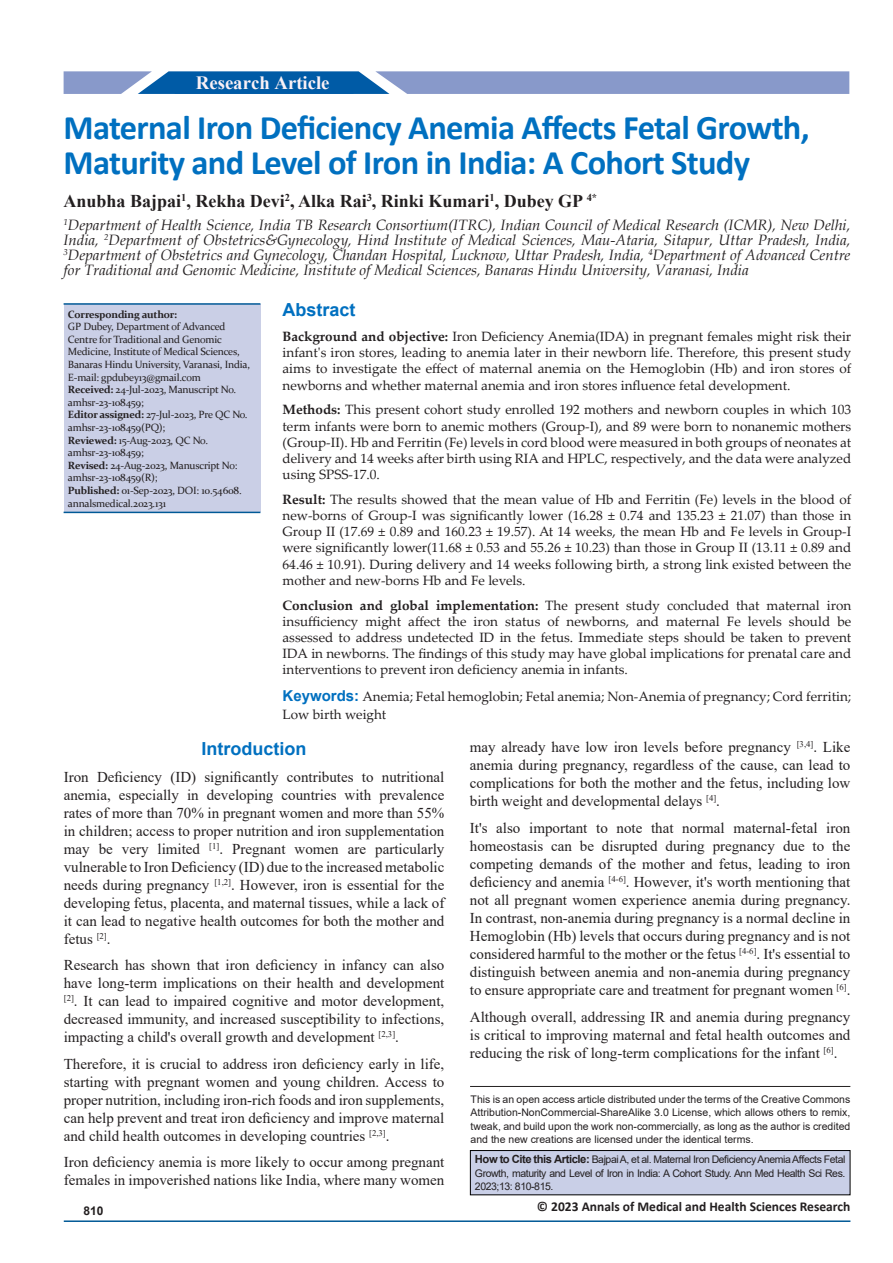
<style>
.page{position:relative;width:893px;height:1263px;background:#fff}
.page>*{position:absolute;margin:0;border:0;box-sizing:border-box;transform-origin:0 0}
.t1{font:700 34.5px/35px "Calibri";letter-spacing:-.02em;color:#0070c0}
.t2{font:700 18.75px "Times New Roman";color:#fff}
.t3{font:700 18.75px "Times New Roman";color:#faf1f6}
.heading_2{font:700 18px "Times New Roman";color:#231f20}
.Heading_1{font:700 18px "Arial";color:#0070c0}
.bd{font:15px/18px "Times New Roman";color:#231f20;text-align:justify}
.heading_2-2{font:italic 15px/15px "Book Antiqua";color:#231f20;text-align:justify}
.bd-2{font:13.5px/16.2px "Palatino Linotype";color:#231f20;text-align:justify}
.t4{font:700 13.5px "Calibri";color:#231f20}
.t5{font:700 12px "Arial";color:#231f20}
.SSH{font:10.5px/13.5px "Arial";letter-spacing:-.02em;color:#231f20;text-align:justify}
.t6{font:10.5px/12.6px "Constantia";letter-spacing:-.02em;color:#231f20}
.t7{font:700 10.5px "Constantia";letter-spacing:-.02em;color:#231f20}
.s1{font-weight:700}
.s2{font-family:"Arial";font-weight:700;font-size:15px;color:#0070c0}
.s3{font-weight:700;font-size:11.25px}
</style>
<div class="page">
<hr style="left:64px;top:1220px;width:786px;height:2px;background:#005996">
<svg style="left:64px;top:71px;width:785px;height:23px;background:#869ccb"></svg>
<div style="left:175px;top:72px;width:178px;height:22px;background:#005ba6"></div>
<div style="left:470px;top:1150px;width:380px;height:45px;background:#c9cfe7"></div>
<div style="left:470px;top:1150px;width:380px;height:45px;border:1px solid #000"></div>
<hr style="left:470px;top:1086px;width:380px;height:1px;background:#231f20">
<div style="left:64px;top:305px;width:196px;height:207px;background:#cacfe6"></div>
<hr style="left:64px;top:303px;width:196px;height:2px;background:#005996">
<hr style="left:64px;top:512px;width:196px;height:1px;background:#005996">
<p class="t2" style="left:200px;top:68px;width:129px">Original Article</p>
<p class="t3" style="left:196px;top:69px;width:75px">Research</p>
<p class="t1" style="left:64px;top:110px;width:748px">Maternal Iron Deficiency Anemia Affects Fetal Growth,<br>Maturity and Level of Iron in India: A Cohort Study</p>
<p class="heading_2" style="left:64px;top:188px;width:535px">Anubha Bajpai<sup>1</sup>, Rekha Devi<sup>2</sup>, Alka Rai<sup>3</sup>, Rinki Kumari<sup>1</sup>, Dubey GP <sup>4*</sup></p>
<p class="heading_2-2" style="left:64px;top:217px;width:788px"><sup>1</sup>Department of Health Science, India TB Research Consortium(ITRC), Indian Council of Medical Research (ICMR), New Delhi, India, <sup>2</sup>Department of Obstetrics&amp;Gynecology, Hind Institute of Medical Sciences, Mau-Ataria, Sitapur, Uttar Pradesh, India, <sup>3</sup>Department of Obstetrics and Gynecology, Chandan Hospital, Lucknow, Uttar Pradesh, India, <sup>4</sup>Department of Advanced Centre for Traditional and Genomic Medicine, Institute of Medical Sciences, Banaras Hindu University, Varanasi, India</p>
<p class="t7" style="left:68px;top:307px;width:111px">Corresponding author:</p>
<p class="t6" style="left:68px;top:320px;width:184px">GP Dubey, Department of Advanced Centre for Traditional and Genomic Medicine, Institute of Medical Sciences, Banaras Hindu University, Varanasi, India, E-mail: gpdubey13@gmail.com</p>
<p class="t6" style="left:68px;top:383px;width:170px"><span class="s1">Received:</span> 24-Jul-2023, Manuscript No. amhsr-23-108459;</p>
<p class="t6" style="left:68px;top:408px;width:181px"><span class="s1">Editor assigned:</span> 27-Jul-2023, Pre QC No. amhsr-23-108459(PQ);</p>
<p class="t6" style="left:68px;top:433px;width:142px"><span class="s1">Reviewed:</span> 15-Aug-2023, QC No. amhsr-23-108459;</p>
<p class="t6" style="left:68px;top:458px;width:171px"><span class="s1">Revised:</span> 24-Aug-2023, Manuscript No: amhsr-23-108459(R);</p>
<p class="t6" style="left:68px;top:484px;width:175px"><span class="s1">Published:</span> 01-Sep-2023, DOI: 10.54608. annalsmedical.2023.131</p>
<p class="Heading_1" style="left:283px;top:297px;width:75px">Abstract</p>
<p class="bd-2" style="left:283px;top:328px;width:570px"><span class="s1">Background and objective:</span> Iron Deficiency Anemia(IDA) in pregnant females might risk their infant's iron stores, leading to anemia later in their newborn life. Therefore, this present study aims to investigate the effect of maternal anemia on the Hemoglobin (Hb) and iron stores of newborns and whether maternal anemia and iron stores influence fetal development.</p>
<p class="bd-2" style="left:283px;top:401px;width:570px"><span class="s1">Methods:</span> This present cohort study enrolled 192 mothers and newborn couples in which 103 term infants were born to anemic mothers (Group-I), and 89 were born to nonanemic mothers (Group-II). Hb and Ferritin (Fe) levels in cord blood were measured in both groups of neonates at delivery and 14 weeks after birth using RIA and HPLC, respectively, and the data were analyzed using SPSS-17.0.</p>
<p class="bd-2" style="left:283px;top:491px;width:570px"><span class="s1">Result:</span> The results showed that the mean value of Hb and Ferritin (Fe) levels in the blood of new-borns of Group-I was significantly lower (16.28 ± 0.74 and 135.23 ± 21.07) than those in Group II (17.69 ± 0.89 and 160.23 ± 19.57). At 14 weeks, the mean Hb and Fe levels in Group-I were significantly lower(11.68 ± 0.53 and 55.26 ± 10.23) than those in Group II (13.11 ± 0.89 and 64.46 ± 10.91). During delivery and 14 weeks following birth, a strong link existed between the mother and new-borns Hb and Fe levels.</p>
<p class="bd-2" style="left:283px;top:596px;width:570px"><span class="s1">Conclusion and global implementation:</span> The present study concluded that maternal iron insufficiency might affect the iron status of newborns, and maternal Fe levels should be assessed to address undetected ID in the fetus. Immediate steps should be taken to prevent IDA in newborns. The findings of this study may have global implications for prenatal care and interventions to prevent iron deficiency anemia in infants.</p>
<p class="bd-2" style="left:283px;top:687px;width:570px;line-height:18px"><span class="s2">Keywords:</span> Anemia; Fetal hemoglobin; Fetal anemia; Non-Anemia of pregnancy; Cord ferritin;<br>Low birth weight</p>
<p class="Heading_1" style="left:202px;top:736px;width:106px">Introduction</p>
<p class="bd" style="left:64px;top:767px;width:382px">Iron Deficiency (ID) significantly contributes to nutritional anemia, especially in developing countries with prevalence rates of more than 70% in pregnant women and more than 55% in children; access to proper nutrition and iron supplementation may be very limited <sup>[1]</sup>. Pregnant women are particularly vulnerable to Iron Deficiency (ID) due to the increased metabolic needs during pregnancy <sup>[1,2]</sup>. However, iron is essential for the developing fetus, placenta, and maternal tissues, while a lack of it can lead to negative health outcomes for both the mother and fetus <sup>[2]</sup>.</p>
<p class="bd" style="left:64px;top:956px;width:382px">Research has shown that iron deficiency in infancy can also have long-term implications on their health and development <sup>[2]</sup>. It can lead to impaired cognitive and motor development, decreased immunity, and increased susceptibility to infections, impacting a child's overall growth and development <sup>[2,3]</sup>.</p>
<p class="bd" style="left:64px;top:1054px;width:382px">Therefore, it is crucial to address iron deficiency early in life, starting with pregnant women and young children. Access to proper nutrition, including iron-rich foods and iron supplements, can help prevent and treat iron deficiency and improve maternal and child health outcomes in developing countries <sup>[2,3]</sup>.</p>
<p class="bd" style="left:64px;top:1153px;width:382px">Iron deficiency anemia is more likely to occur among pregnant females in impoverished nations like India, where many women</p>
<p class="bd" style="left:470px;top:738px;width:382px">may already have low iron levels before pregnancy <sup>[3,4]</sup>. Like anemia during pregnancy, regardless of the cause, can lead to complications for both the mother and the fetus, including low birth weight and developmental delays <sup>[4]</sup>.</p>
<p class="bd" style="left:470px;top:818px;width:382px">It's also important to note that normal maternal-fetal iron homeostasis can be disrupted during pregnancy due to the competing demands of the mother and fetus, leading to iron deficiency and anemia <sup>[4-6]</sup>. However, it's worth mentioning that not all pregnant women experience anemia during pregnancy.<br>In contrast, non-anemia during pregnancy is a normal decline in Hemoglobin (Hb) levels that occurs during pregnancy and is not considered harmful to the mother or the fetus <sup>[4-6]</sup>. It's essential to distinguish between anemia and non-anemia during pregnancy to ensure appropriate care and treatment for pregnant women <sup>[6]</sup>.</p>
<p class="bd" style="left:470px;top:1007px;width:382px">Although overall, addressing IR and anemia during pregnancy is critical to improving maternal and fetal health outcomes and reducing the risk of long-term complications for the infant <sup>[6]</sup>.</p>
<p class="SSH" style="left:471px;top:1092px;width:381px">This is an open access article distributed under the terms of the Creative Commons Attribution‑NonCommercial‑ShareAlike 3.0 License, which allows others to remix, tweak, and build upon the work non‑commercially, as long as the author is credited and the new creations are licensed under the identical terms.</p>
<p class="SSH" style="left:475px;top:1153px;width:372px"><span class="s3">How to Cite this Article:</span> Bajpai A, et al. Maternal Iron Deficiency Anemia Affects Fetal Growth, maturity and Level of Iron in India: A Cohort Study. Ann Med Health Sci Res.<br>2023;13: 810-815.</p>
<p class="t5" style="left:83px;top:1202px;width:22px">810</p>
<p class="t4" style="left:537px;top:1197px;width:315px">© 2023 Annals of Medical and Health Sciences Research</p>
</div>
